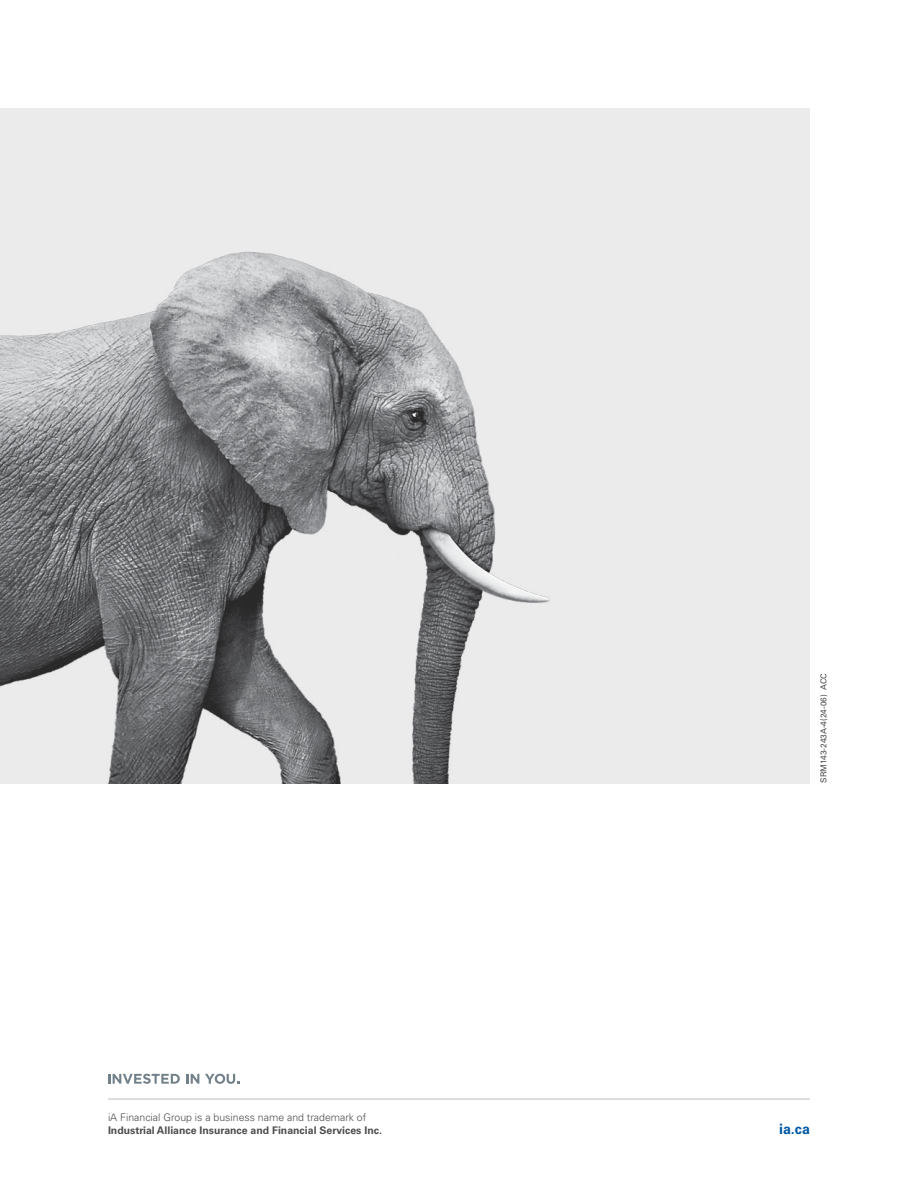
<style>
.page{position:relative;width:918px;height:1188px;background:#fff}
.page>*{position:absolute;margin:0;border:0;box-sizing:border-box;transform-origin:0 0}
.t1{font:700 14.25px "Univers LT Pro 65";color:#0058a4}
.t2{font:700 10.5px/12.8px "Univers LT Pro 65";color:#4d4d4f}
.t3{font:8.25px "Univers LT Pro 55 Roman";color:#4d4d4f}
.s1{font-family:"Univers LT Pro 45";font-weight:300}
</style>
<div class="page">
<div style="left:0;top:108px;width:810px;height:675px;background:#ebebec"></div>
<img style="left:0;top:251px;width:550px;height:532px">
<svg style="left:108px;top:1074px;width:72px;height:10px"></svg>
<svg style="left:186px;top:1074px;width:13px;height:10px"></svg>
<svg style="left:205px;top:1074px;width:34px;height:10px"></svg>
<hr style="left:108px;top:1099px;width:702px;height:1px;background:#bcbec0">
<p class="t2" style="left:108px;top:1110px;width:275px"><span class="s1">iA Financial Group is a business name and trademark of<br></span>Industrial Alliance Insurance and Financial Services Inc.</p>
<p class="t3" style="left:818px;top:783px;width:111px;rotate:-90deg">SRM143-243A-4(24-06) ACC</p>
<p class="t1" style="left:779px;top:1119px;width:32px">ia.ca</p>
</div>
